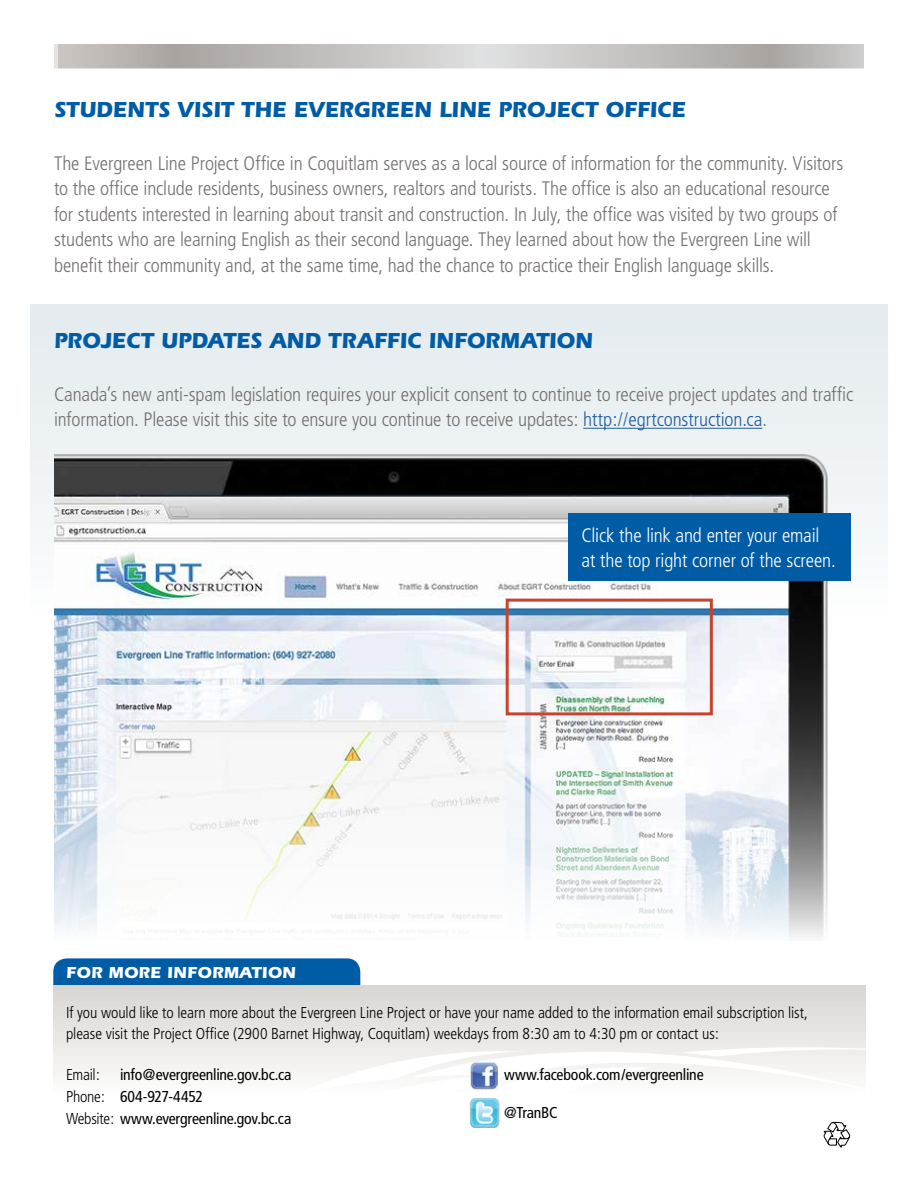
<style>
.page{position:relative;width:918px;height:1188px;background:#fff}
.page>*{position:absolute;margin:0;border:0;box-sizing:border-box;transform-origin:0 0}
.t1{font:700 22.5px "Itc Eras";color:#005ca5;scale:.95 1}
.t2{font:300 condensed 19.5px/25.5px "Frutiger";letter-spacing:-.005em;color:#74716f}
.t3{font:300 condensed 19.5px/25.5px "Frutiger";letter-spacing:-.01em;color:#fff}
.t4{font:700 16.5px "Itc Eras";letter-spacing:.01em;color:#fff}
.t5{font:300 condensed 15.75px/21px "Frutiger";letter-spacing:-.005em;color:#000}
.t6{font:condensed 15.75px/21.8px "Frutiger";letter-spacing:-.015em;color:#000}
.s1{color:#215e9e}
.s2{font-weight:300}
</style>
<div class="page">
<div style="left:30px;top:304px;width:858px;height:377px;background:linear-gradient(to bottom,#e2eaed,#fff)"></div>
<img style="left:54px;top:430px;width:810px;height:507px">
<svg style="left:54px;top:44px;width:810px;height:24px;background:#c1bebc"></svg>
<div style="left:53px;top:958px;width:307px;height:52px;background:#005ca5;border-radius:13px"></div>
<div style="left:53px;top:985px;width:812px;height:132px;background:linear-gradient(to bottom,#d8d6d2,#fff)"></div>
<svg style="left:377px;top:1103px;width:488px;height:34px"></svg>
<svg style="left:294px;top:1026px;width:572px;height:77px"></svg>
<svg style="left:824px;top:1122px;width:26px;height:26px"></svg>
<img style="left:471px;top:1063px;width:27px;height:26px">
<img style="left:469px;top:1098px;width:31px;height:30px">
<hr style="left:583px;top:428px;width:179px;height:1px;background:#215e9e">
<div style="left:568px;top:513px;width:282px;height:68px;background:#005ca5"></div>
<div style="left:506px;top:599px;width:207px;height:116px;border:3px solid #c6442e"></div>
<p class="t1" style="left:54px;top:97px;width:667px">STUDENTS VISIT THE EVERGREEN LINE PROJECT OFFICE</p>
<p class="t2" style="left:54px;top:151px;width:791px">The Evergreen Line Project Office in Coquitlam serves as a local source of information for the community. Visitors to the office include residents, business owners, realtors and tourists. The office is also an educational resource for students interested in learning about transit and construction. In July, the office was visited by two groups of students who are learning English as their second language. They learned about how the Evergreen Line will benefit their community and, at the same time, had the chance to practice their English language skills.</p>
<p class="t1" style="left:54px;top:328px;width:569px">PROJECT UPDATES AND TRAFFIC INFORMATION</p>
<p class="t2" style="left:54px;top:382px;width:801px">Canada’s new anti-spam legislation requires your explicit consent to continue to receive project updates and traffic information. Please visit this site to ensure you continue to receive updates: <span class="s1">http://egrtconstruction.ca</span>.</p>
<p class="t3" style="left:582px;top:522px;width:256px">Click the link and enter your email at the top right corner of the screen.</p>
<p class="t4" style="left:66px;top:963px;width:231px">FOR MORE INFORMATION</p>
<p class="t5" style="left:66px;top:1002px;width:744px">If you would like to learn more about the Evergreen Line Project or have your name added to the information email subscription list, please visit the Project Office (2900 Barnet Highway, Coquitlam) weekdays from 8:30 am to 4:30 pm or contact us:</p>
<p class="t5" style="left:66px;top:1064px;width:35px">Email:</p>
<p class="t6" style="left:120px;top:1064px;width:173px">info@evergreenline.gov.bc.ca</p>
<p class="t6" style="left:504px;top:1064px;width:201px">www.facebook.com/evergreenline</p>
<p class="t6" style="left:66px;top:1086px;width:227px"><span class="s2">Phone:</span> 604-927-4452<br><span class="s2">Website:</span> www.evergreenline.gov.bc.ca</p>
<p class="t6" style="left:504px;top:1102px;width:55px">@TranBC</p>
</div>
